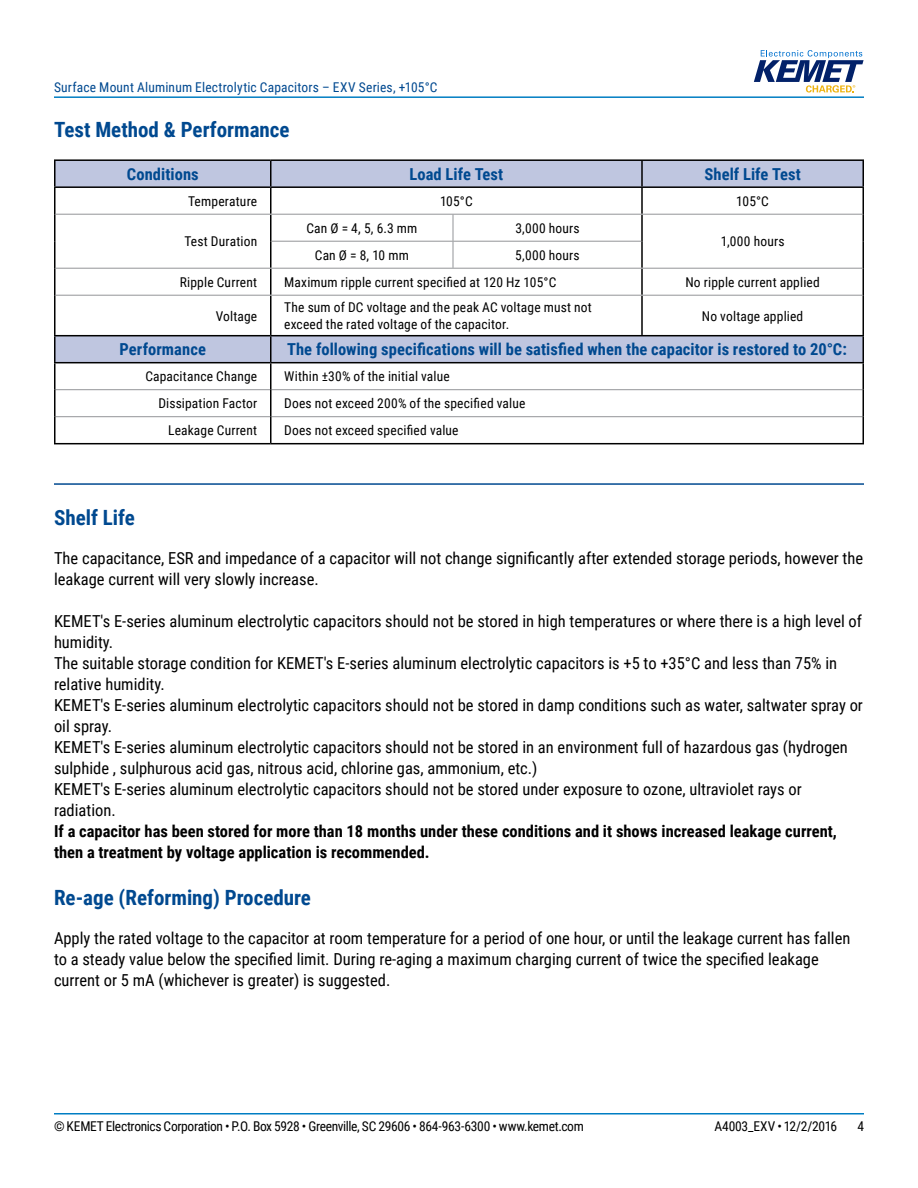
<style>
.page{position:relative;width:918px;height:1188px;background:#fff}
.page>*{position:absolute;margin:0;border:0;box-sizing:border-box;transform-origin:0 0}
.t1{font:700 21px "Roboto Condensed";color:#004990}
.t2{font:16.5px/21px "Roboto Condensed";color:#000}
.t3{font:700 16.5px/21px "Roboto Condensed";color:#000}
.t4{font:700 16.5px "Roboto Condensed";letter-spacing:.005em;color:#004990}
.t5{font:13.5px/16.2px "Roboto Condensed";letter-spacing:.01em;color:#000}
.t6{font:13.5px "Roboto Condensed";letter-spacing:-.025em;color:#000}
.t7{font:13.5px "Roboto Condensed";letter-spacing:.015em;color:#004990}
.t8{font:13.5px "Roboto Condensed";letter-spacing:-.02em;color:#000}
</style>
<div class="page">
<hr style="left:54px;top:1113px;width:810px;height:2px;background:#007dc3">
<hr style="left:54px;top:96px;width:810px;height:2px;background:#007dc3">
<svg style="left:754px;top:50px;width:110px;height:43px"></svg>
<hr style="left:54px;top:483px;width:810px;height:2px;background:#004990">
<svg style="left:56px;top:161px;width:806px;height:201px"></svg>
<hr style="left:54px;top:186px;width:217px;height:2px;background:#000">
<hr style="left:56px;top:389px;width:214px;height:1px;background:#939598">
<hr style="left:272px;top:389px;width:181px;height:1px;background:#939598">
<hr style="left:453px;top:389px;width:189px;height:1px;background:#939598">
<hr style="left:642px;top:389px;width:220px;height:1px;background:#939598">
<hr style="left:56px;top:416px;width:214px;height:1px;background:#939598">
<hr style="left:272px;top:416px;width:181px;height:1px;background:#939598">
<hr style="left:453px;top:416px;width:189px;height:1px;background:#939598">
<hr style="left:642px;top:416px;width:220px;height:1px;background:#939598">
<hr style="left:642px;top:186px;width:222px;height:2px;background:#000">
<hr style="left:271px;top:186px;width:182px;height:2px;background:#000">
<hr style="left:453px;top:186px;width:189px;height:2px;background:#000">
<hr style="left:54px;top:335px;width:217px;height:1px;background:#000">
<hr style="left:271px;top:335px;width:182px;height:1px;background:#000">
<hr style="left:453px;top:335px;width:189px;height:1px;background:#000">
<hr style="left:642px;top:335px;width:222px;height:1px;background:#000">
<hr style="left:54px;top:362px;width:217px;height:1px;background:#000">
<hr style="left:271px;top:362px;width:182px;height:1px;background:#000">
<hr style="left:453px;top:362px;width:189px;height:1px;background:#000">
<hr style="left:642px;top:362px;width:222px;height:1px;background:#000">
<hr style="left:54px;top:159px;width:217px;height:2px;background:#000">
<hr style="left:54px;top:161px;width:2px;height:25px;background:#000">
<hr style="left:271px;top:159px;width:182px;height:2px;background:#000">
<hr style="left:270px;top:161px;width:2px;height:25px;background:#000">
<hr style="left:453px;top:159px;width:189px;height:2px;background:#000">
<hr style="left:642px;top:159px;width:222px;height:2px;background:#000">
<hr style="left:641px;top:161px;width:2px;height:25px;background:#000">
<hr style="left:862px;top:161px;width:2px;height:25px;background:#000">
<hr style="left:54px;top:188px;width:2px;height:26px;background:#000">
<hr style="left:270px;top:188px;width:2px;height:26px;background:#000">
<hr style="left:641px;top:188px;width:2px;height:26px;background:#000">
<hr style="left:862px;top:188px;width:2px;height:26px;background:#000">
<hr style="left:270px;top:215px;width:2px;height:26px;background:#000">
<hr style="left:641px;top:215px;width:2px;height:26px;background:#000">
<hr style="left:270px;top:241px;width:2px;height:27px;background:#000">
<hr style="left:641px;top:241px;width:2px;height:27px;background:#000">
<hr style="left:54px;top:268px;width:2px;height:27px;background:#000">
<hr style="left:270px;top:269px;width:2px;height:26px;background:#000">
<hr style="left:641px;top:269px;width:2px;height:26px;background:#000">
<hr style="left:862px;top:268px;width:2px;height:27px;background:#000">
<hr style="left:54px;top:295px;width:2px;height:40px;background:#000">
<hr style="left:270px;top:296px;width:2px;height:39px;background:#000">
<hr style="left:641px;top:296px;width:2px;height:39px;background:#000">
<hr style="left:862px;top:295px;width:2px;height:40px;background:#000">
<hr style="left:54px;top:336px;width:2px;height:26px;background:#000">
<hr style="left:270px;top:336px;width:2px;height:26px;background:#000">
<hr style="left:862px;top:336px;width:2px;height:26px;background:#000">
<hr style="left:54px;top:363px;width:2px;height:27px;background:#000">
<hr style="left:270px;top:363px;width:2px;height:27px;background:#000">
<hr style="left:862px;top:363px;width:2px;height:27px;background:#000">
<hr style="left:54px;top:390px;width:2px;height:27px;background:#000">
<hr style="left:270px;top:390px;width:2px;height:27px;background:#000">
<hr style="left:862px;top:390px;width:2px;height:27px;background:#000">
<hr style="left:54px;top:417px;width:2px;height:26px;background:#000">
<hr style="left:270px;top:417px;width:2px;height:26px;background:#000">
<hr style="left:862px;top:417px;width:2px;height:26px;background:#000">
<hr style="left:54px;top:443px;width:217px;height:1px;background:#000">
<hr style="left:271px;top:443px;width:182px;height:1px;background:#000">
<hr style="left:453px;top:443px;width:189px;height:1px;background:#000">
<hr style="left:642px;top:443px;width:222px;height:1px;background:#000">
<svg style="left:453px;top:215px;width:1px;height:53px"></svg>
<hr style="left:54px;top:214px;width:2px;height:27px;background:#000">
<hr style="left:54px;top:241px;width:2px;height:27px;background:#000">
<hr style="left:862px;top:214px;width:2px;height:27px;background:#000">
<hr style="left:862px;top:241px;width:2px;height:27px;background:#000">
<hr style="left:56px;top:214px;width:215px;height:1px;background:#939598">
<hr style="left:271px;top:214px;width:182px;height:1px;background:#939598">
<hr style="left:453px;top:214px;width:189px;height:1px;background:#939598">
<hr style="left:642px;top:214px;width:220px;height:1px;background:#939598">
<hr style="left:272px;top:241px;width:181px;height:1px;background:#939598">
<hr style="left:453px;top:241px;width:188px;height:1px;background:#939598">
<hr style="left:56px;top:268px;width:215px;height:1px;background:#939598">
<hr style="left:271px;top:268px;width:182px;height:1px;background:#939598">
<hr style="left:453px;top:268px;width:189px;height:1px;background:#939598">
<hr style="left:642px;top:268px;width:220px;height:1px;background:#939598">
<hr style="left:56px;top:295px;width:215px;height:1px;background:#939598">
<hr style="left:271px;top:295px;width:182px;height:1px;background:#939598">
<hr style="left:453px;top:295px;width:189px;height:1px;background:#939598">
<hr style="left:642px;top:295px;width:220px;height:1px;background:#939598">
<p class="t7" style="left:54px;top:78px;width:385px">Surface Mount Aluminum Electrolytic Capacitors – EXV Series, +105°C</p>
<p class="t1" style="left:54px;top:115px;width:237px">Test Method &amp; Performance</p>
<p class="t4" style="left:127px;top:162px;width:73px">Conditions</p>
<p class="t4" style="left:409px;top:162px;width:95px">Load Life Test</p>
<p class="t4" style="left:704px;top:162px;width:98px">Shelf Life Test</p>
<p class="t5" style="left:188px;top:192px;width:71px">Temperature</p>
<p class="t5" style="left:440px;top:192px;width:34px">105°C</p>
<p class="t5" style="left:736px;top:192px;width:34px">105°C</p>
<p class="t5" style="left:185px;top:233px;width:74px">Test Duration</p>
<p class="t5" style="left:306px;top:219px;width:112px">Can Ø = 4, 5, 6.3 mm</p>
<p class="t5" style="left:515px;top:219px;width:66px">3,000 hours</p>
<p class="t5" style="left:721px;top:233px;width:65px">1,000 hours</p>
<p class="t5" style="left:315px;top:246px;width:96px">Can Ø = 8, 10 mm</p>
<p class="t5" style="left:515px;top:246px;width:66px">5,000 hours</p>
<p class="t5" style="left:180px;top:273px;width:79px">Ripple Current</p>
<p class="t5" style="left:284px;top:273px;width:274px">Maximum ripple current specified at 120 Hz 105°C</p>
<p class="t5" style="left:685px;top:273px;width:136px">No ripple current applied</p>
<p class="t5" style="left:216px;top:307px;width:43px">Voltage</p>
<p class="t5" style="left:284px;top:299px;width:309px">The sum of DC voltage and the peak AC voltage must not exceed the rated voltage of the capacitor.</p>
<p class="t5" style="left:702px;top:307px;width:103px">No voltage applied</p>
<p class="t4" style="left:120px;top:338px;width:88px">Performance</p>
<p class="t4" style="left:287px;top:338px;width:561px">The following specifications will be satisfied when the capacitor is restored to 20°C:</p>
<p class="t5" style="left:145px;top:368px;width:113px">Capacitance Change</p>
<p class="t5" style="left:284px;top:368px;width:167px">Within ±30% of the initial value</p>
<p class="t5" style="left:158px;top:395px;width:100px">Dissipation Factor</p>
<p class="t5" style="left:284px;top:395px;width:243px">Does not exceed 200% of the specified value</p>
<p class="t5" style="left:168px;top:422px;width:91px">Leakage Current</p>
<p class="t5" style="left:284px;top:422px;width:176px">Does not exceed specified value</p>
<p class="t1" style="left:54px;top:503px;width:82px">Shelf Life</p>
<p class="t2" style="left:54px;top:547px;width:811px">The capacitance, ESR and impedance of a capacitor will not change significantly after extended storage periods, however the leakage current will very slowly increase.</p>
<p class="t2" style="left:54px;top:610px;width:810px">KEMET's E-series aluminum electrolytic capacitors should not be stored in high temperatures or where there is a high level of humidity.<br>The suitable storage condition for KEMET's E-series aluminum electrolytic capacitors is +5 to +35°C and less than 75% in relative humidity.<br>KEMET's E-series aluminum electrolytic capacitors should not be stored in damp conditions such as water, saltwater spray or oil spray.<br>KEMET's E-series aluminum electrolytic capacitors should not be stored in an environment full of hazardous gas (hydrogen sulphide , sulphurous acid gas, nitrous acid, chlorine gas, ammonium, etc.)<br>KEMET's E-series aluminum electrolytic capacitors should not be stored under exposure to ozone, ultraviolet rays or radiation.</p>
<p class="t3" style="left:54px;top:820px;width:784px">If a capacitor has been stored for more than 18 months under these conditions and it shows increased leakage current, then a treatment by voltage application is recommended.</p>
<p class="t1" style="left:54px;top:882px;width:259px">Re-age (Reforming) Procedure</p>
<p class="t2" style="left:54px;top:927px;width:798px">Apply the rated voltage to the capacitor at room temperature for a period of one hour, or until the leakage current has fallen to a steady value below the specified limit. During re-aging a maximum charging current of twice the specified leakage current or 5 mA (whichever is greater) is suggested.</p>
<p class="t6" style="left:54px;top:1116px;width:531px">© KEMET Electronics Corporation • P.O. Box 5928 • Greenville, SC 29606 • 864-963-6300 • www.kemet.com</p>
<p class="t8" style="left:715px;top:1116px;width:124px">A4003_EXV • 12/2/2016</p>
<p class="t5" style="left:857px;top:1117px;width:8px">4</p>
</div>
